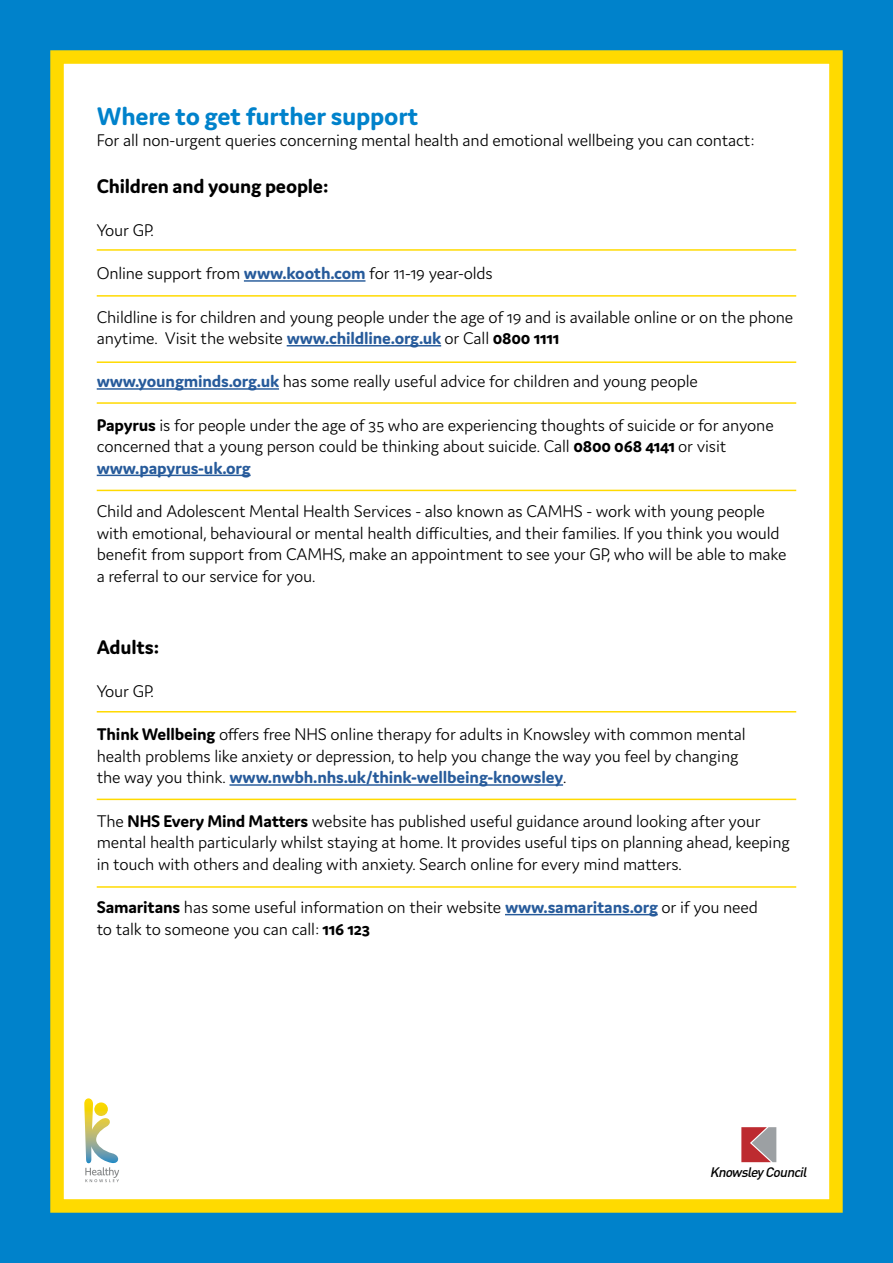
<style>
.page{position:relative;width:893px;height:1263px;background:#0082cb}
.page>*{position:absolute;margin:0;border:0;box-sizing:border-box;transform-origin:0 0}
.t1{font:700 27px "Domus";letter-spacing:-.01em;color:#0082cb}
.t2{font:700 21px "Domus";letter-spacing:-.01em;color:#000}
.t3{font:300 18px/21.6px "Domus";letter-spacing:-.01em;color:#000}
.t4{font:italic 500 13.65px "DIN";color:#000}
.s1{font-weight:700;color:#275b9b}
.s2{font-weight:700}
</style>
<div class="page">
<div style="left:50px;top:50px;width:793px;height:1163px;background:#fff"></div>
<hr style="left:244px;top:280px;width:121px;height:2px;background:#275b9b">
<hr style="left:287px;top:345px;width:154px;height:1px;background:#275b9b">
<hr style="left:97px;top:388px;width:182px;height:2px;background:#275b9b">
<hr style="left:97px;top:475px;width:154px;height:1px;background:#275b9b">
<hr style="left:229px;top:784px;width:334px;height:2px;background:#275b9b">
<hr style="left:505px;top:914px;width:153px;height:1px;background:#275b9b">
<svg style="left:84px;top:1098px;width:37px;height:84px;background:#e0e2c6"></svg>
<svg style="left:740px;top:1126px;width:37px;height:37px"></svg>
<svg style="left:741px;top:1127px;width:35px;height:35px"></svg>
<hr style="left:97px;top:249px;width:699px;height:2px;background:#ffda00">
<hr style="left:97px;top:295px;width:699px;height:2px;background:#ffda00">
<hr style="left:97px;top:361px;width:699px;height:2px;background:#ffda00">
<hr style="left:97px;top:402px;width:699px;height:2px;background:#ffda00">
<hr style="left:97px;top:490px;width:699px;height:1px;background:#ffda00">
<hr style="left:97px;top:711px;width:699px;height:1px;background:#ffda00">
<hr style="left:97px;top:799px;width:699px;height:1px;background:#ffda00">
<hr style="left:97px;top:886px;width:699px;height:2px;background:#ffda00">
<h1 class="t1" style="left:97px;top:101px;width:323px">Where to get further support</h1>
<p class="t3" style="left:97px;top:129px;width:660px">For all non-urgent queries concerning mental health and emotional wellbeing you can contact:</p>
<p class="t2" style="left:97px;top:174px;width:234px">Children and young people:</p>
<p class="t3" style="left:97px;top:219px;width:59px">Your GP.</p>
<p class="t3" style="left:97px;top:262px;width:398px">Online support from <span class="s1">www.kooth.com</span> for 11-19 year-olds</p>
<p class="t3" style="left:97px;top:306px;width:698px">Childline is for children and young people under the age of 19 and is available online or on the phone anytime. Visit the website <span class="s1">www.childline.org.uk</span> or Call <span class="s2">0800 1111</span></p>
<p class="t3" style="left:97px;top:370px;width:603px"><span class="s1">www.youngminds.org.uk</span> has some really useful advice for children and young people</p>
<p class="t3" style="left:97px;top:414px;width:678px"><span class="s2">Papyrus</span> is for people under the age of 35 who are experiencing thoughts of suicide or for anyone concerned that a young person could be thinking about suicide. Call <span class="s2">0800 068 4141</span> or visit <span class="s1">www.papyrus-uk.org</span></p>
<p class="t3" style="left:97px;top:500px;width:691px">Child and Adolescent Mental Health Services - also known as CAMHS - work with young people with emotional, behavioural or mental health difficulties, and their families. If you think you would benefit from support from CAMHS, make an appointment to see your GP, who will be able to make a referral to our service for you.</p>
<p class="t2" style="left:97px;top:635px;width:64px">Adults:</p>
<p class="t3" style="left:97px;top:680px;width:59px">Your GP.</p>
<p class="t3" style="left:97px;top:723px;width:651px"><span class="s2">Think Wellbeing</span> offers free NHS online therapy for adults in Knowsley with common mental health problems like anxiety or depression, to help you change the way you feel by changing the way you think. <span class="s1">www.nwbh.nhs.uk/think-wellbeing-knowsley</span>.</p>
<p class="t3" style="left:97px;top:810px;width:695px">The <span class="s2">NHS Every Mind Matters</span> website has published useful guidance around looking after your mental health particularly whilst staying at home. It provides useful tips on planning ahead, keeping in touch with others and dealing with anxiety. Search online for every mind matters.</p>
<p class="t3" style="left:97px;top:896px;width:663px"><span class="s2">Samaritans</span> has some useful information on their website <span class="s1">www.samaritans.org</span> or if you need to talk to someone you can call: <span class="s2">116 123</span></p>
<p class="t4" style="left:710px;top:1163px;width:102px">KnowsleyCouncil</p>
</div>
